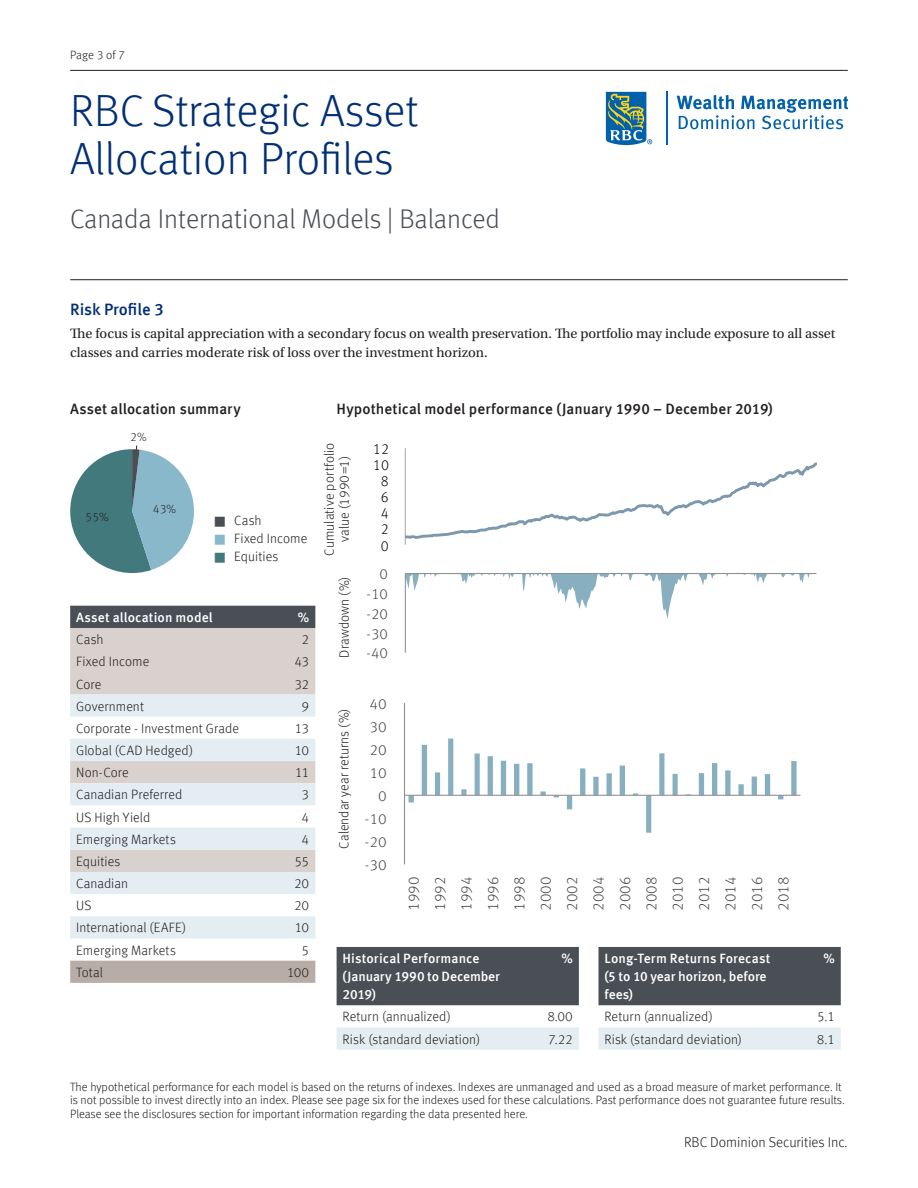
<style>
.page{position:relative;width:918px;height:1188px;background:#fff}
.page>*{position:absolute;margin:0;border:0;box-sizing:border-box;transform-origin:0 0}
.F_B_Main_Title_-_blu{font:300 45px/48px "Meta Offc";color:#002f73}
.F_B_Sub-title_-_slat{font:300 27px "Meta Offc";color:#4a4f55}
.Text_Headline{font:500 16.5px "Meta Offc";color:#002f73}
.t1{font:300 15.3px/26.4px "Meta Offc";letter-spacing:.01em;color:#444;text-align:justify}
.Graph_Diagram_Header{font:500 15px "Meta Offc";letter-spacing:.005em;color:#231f20}
.t2{font:300 15px "Meta Offc";letter-spacing:-.005em;color:#444}
.t3{font:300 15px "Meta Offc";color:#000;scale:.94 1}
.Body_copy{font:14.25px/18.8px "Utopia Std";color:#231f20}
.Company_Details_-_bl{font:300 14.25px "Meta Offc";color:#231f20}
.Table_Graph_Chart_te{font:300 13.5px "Meta Offc";letter-spacing:.005em;color:#231f20}
.Table_Header{font:500 13.5px/18px "Meta Offc";letter-spacing:.005em;color:#fff}
.Table_Graph_Chart_An{font:300 13.5px/15px "Meta Offc";letter-spacing:.005em;color:#231f20;text-align:center}
.Disclosure_w_out_rul{font:300 12px/13.5px "Meta Offc";color:#231f20}
.s1{color:#4a4f55}
.s2{color:#89b8ca}
.s3{color:#42797c}
</style>
<div class="page">
<hr style="left:70px;top:279px;width:778px;height:1px;background:#231f20">
<hr style="left:70px;top:70px;width:778px;height:1px;background:#231f20">
<svg style="left:606px;top:92px;width:46px;height:53px;background:#5b92a4"></svg>
<hr style="left:667px;top:92px;width:1px;height:53px;background:#0161aa">
<svg style="left:677px;top:95px;width:171px;height:34px"></svg>
<svg style="left:70px;top:445px;width:124px;height:128px"></svg>
<div style="left:337px;top:947px;width:242px;height:58px;background:#4a4f55"></div>
<svg style="left:337px;top:1027px;width:242px;height:23px;background:#e4edf2"></svg>
<div style="left:598px;top:947px;width:243px;height:58px;background:#4a4f55"></div>
<svg style="left:598px;top:1027px;width:243px;height:23px;background:#e4edf2"></svg>
<div style="left:70px;top:606px;width:245px;height:22px;background:#4a4f55"></div>
<div style="left:70px;top:628px;width:245px;height:67px;background:#d8d1cd"></div>
<svg style="left:70px;top:695px;width:245px;height:243px;fill:#e4edf2"></svg>
<div style="left:70px;top:961px;width:245px;height:22px;background:#b8ada6"></div>
<hr style="left:405px;top:448px;width:1px;height:97px;background:#a6a6a6">
<svg style="left:405px;top:460px;width:412px;height:81px"></svg>
<svg style="left:409px;top:739px;width:388px;height:94px"></svg>
<hr style="left:404px;top:703px;width:1px;height:161px;background:#909090">
<hr style="left:404px;top:795px;width:396px;height:1px;background:#909090">
<svg style="left:406px;top:574px;width:404px;height:45px"></svg>
<hr style="left:405px;top:574px;width:1px;height:79px;background:#909090">
<hr style="left:405px;top:573px;width:411px;height:1px;background:#909090">
<p class="Disclosure_w_out_rul" style="left:70px;top:48px;width:57px">Page 3 of 7</p>
<p class="F_B_Main_Title_-_blu" style="left:70px;top:88px;width:350px">RBC Strategic Asset<br>Allocation Profiles</p>
<p class="F_B_Sub-title_-_slat" style="left:70px;top:203px;width:431px">Canada International Models | Balanced</p>
<p class="Text_Headline" style="left:70px;top:300px;width:95px">Risk Profile 3</p>
<p class="Body_copy" style="left:70px;top:325px;width:767px">The focus is capital appreciation with a secondary focus on wealth preservation. The portfolio may include exposure to all asset classes and carries moderate risk of loss over the investment horizon.</p>
<p class="Graph_Diagram_Header" style="left:70px;top:400px;width:172px">Asset allocation summary</p>
<p class="Graph_Diagram_Header" style="left:337px;top:400px;width:438px">Hypothetical model performance (January 1990 – December 2019)</p>
<p class="Disclosure_w_out_rul" style="left:130px;top:431px;width:18px">2%</p>
<p class="Disclosure_w_out_rul" style="left:86px;top:510px;width:25px">55%</p>
<p class="Disclosure_w_out_rul" style="left:153px;top:503px;width:25px">43%</p>
<p class="Table_Graph_Chart_te" style="left:215px;top:513px;width:48px"><span class="s1">■</span> Cash</p>
<p class="Table_Graph_Chart_te" style="left:215px;top:531px;width:94px"><span class="s2">■</span> Fixed Income</p>
<p class="Table_Graph_Chart_te" style="left:215px;top:549px;width:65px"><span class="s3">■</span> Equities</p>
<p class="Table_Header" style="left:76px;top:609px;width:138px">Asset allocation model</p>
<p class="Table_Header" style="left:298px;top:609px;width:13px">%</p>
<p class="Table_Graph_Chart_te" style="left:76px;top:632px;width:29px">Cash</p>
<p class="Table_Graph_Chart_te" style="left:302px;top:632px;width:9px">2</p>
<p class="Table_Graph_Chart_te" style="left:76px;top:654px;width:75px">Fixed Income</p>
<p class="Table_Graph_Chart_te" style="left:295px;top:654px;width:16px">43</p>
<p class="Table_Graph_Chart_te" style="left:76px;top:676px;width:27px">Core</p>
<p class="Table_Graph_Chart_te" style="left:294px;top:676px;width:16px">32</p>
<p class="Table_Graph_Chart_te" style="left:76px;top:698px;width:69px">Government</p>
<p class="Table_Graph_Chart_te" style="left:302px;top:698px;width:9px">9</p>
<p class="Table_Graph_Chart_te" style="left:76px;top:721px;width:164px">Corporate - Investment Grade</p>
<p class="Table_Graph_Chart_te" style="left:294px;top:721px;width:16px">13</p>
<p class="Table_Graph_Chart_te" style="left:76px;top:743px;width:118px">Global (CAD Hedged)</p>
<p class="Table_Graph_Chart_te" style="left:295px;top:743px;width:16px">10</p>
<p class="Table_Graph_Chart_te" style="left:76px;top:765px;width:54px">Non-Core</p>
<p class="Table_Graph_Chart_te" style="left:295px;top:765px;width:16px">11</p>
<p class="Table_Graph_Chart_te" style="left:76px;top:787px;width:108px">Canadian Preferred</p>
<p class="Table_Graph_Chart_te" style="left:302px;top:787px;width:9px">3</p>
<p class="Table_Graph_Chart_te" style="left:76px;top:809px;width:76px">US High Yield</p>
<p class="Table_Graph_Chart_te" style="left:302px;top:809px;width:9px">4</p>
<p class="Table_Graph_Chart_te" style="left:76px;top:831px;width:101px">Emerging Markets</p>
<p class="Table_Graph_Chart_te" style="left:302px;top:831px;width:9px">4</p>
<p class="Table_Graph_Chart_te" style="left:76px;top:854px;width:46px">Equities</p>
<p class="Table_Graph_Chart_te" style="left:295px;top:854px;width:16px">55</p>
<p class="Table_Graph_Chart_te" style="left:76px;top:876px;width:53px">Canadian</p>
<p class="Table_Graph_Chart_te" style="left:294px;top:876px;width:17px">20</p>
<p class="Table_Graph_Chart_te" style="left:76px;top:898px;width:17px">US</p>
<p class="Table_Graph_Chart_te" style="left:294px;top:898px;width:17px">20</p>
<p class="Table_Graph_Chart_te" style="left:76px;top:920px;width:111px">International (EAFE)</p>
<p class="Table_Graph_Chart_te" style="left:295px;top:920px;width:16px">10</p>
<p class="Table_Graph_Chart_te" style="left:76px;top:942px;width:101px">Emerging Markets</p>
<p class="Table_Graph_Chart_te" style="left:302px;top:942px;width:9px">5</p>
<p class="Table_Graph_Chart_te" style="left:76px;top:965px;width:28px">Total</p>
<p class="Table_Graph_Chart_te" style="left:287px;top:965px;width:24px">100</p>
<p class="Table_Graph_Chart_An" style="left:322px;top:556px;width:115px;rotate:-90deg">Cumulative portfolio value (1990=1)</p>
<p class="Table_Graph_Chart_An" style="left:337px;top:658px;width:83px;rotate:-90deg">Drawdown (%)</p>
<p class="t3" style="left:373px;top:440px;width:19px">12</p>
<p class="t3" style="left:373px;top:456px;width:19px">10</p>
<p class="t3" style="left:381px;top:472px;width:10px">8</p>
<p class="t3" style="left:381px;top:489px;width:10px">6</p>
<p class="t3" style="left:381px;top:505px;width:10px">4</p>
<p class="t3" style="left:381px;top:521px;width:10px">2</p>
<p class="t3" style="left:381px;top:537px;width:10px">0</p>
<p class="t2" style="left:380px;top:565px;width:10px">0</p>
<p class="t2" style="left:367px;top:585px;width:23px">-10</p>
<p class="t2" style="left:367px;top:605px;width:23px">-20</p>
<p class="t2" style="left:367px;top:625px;width:23px">-30</p>
<p class="t2" style="left:367px;top:645px;width:23px">-40</p>
<p class="Table_Graph_Chart_An" style="left:337px;top:849px;width:142px;rotate:-90deg">Calendar year returns (%)</p>
<p class="t2" style="left:369px;top:695px;width:19px">40</p>
<p class="t2" style="left:369px;top:718px;width:19px">30</p>
<p class="t2" style="left:369px;top:741px;width:19px">20</p>
<p class="t2" style="left:369px;top:764px;width:19px">10</p>
<p class="t2" style="left:378px;top:787px;width:10px">0</p>
<p class="t2" style="left:365px;top:810px;width:23px">-10</p>
<p class="t2" style="left:365px;top:833px;width:23px">-20</p>
<p class="t2" style="left:365px;top:856px;width:23px">-30</p>
<p class="t1" style="left:401px;top:911px;width:36px;rotate:-90deg">1990<br>1992<br>1994<br>1996<br>1998<br>2000<br>2002<br>2004<br>2006<br>2008<br>2010<br>2012<br>2014<br>2016<br>2018</p>
<p class="Table_Header" style="left:343px;top:950px;width:159px">Historical Performance (January 1990 to December<br>2019)</p>
<p class="Table_Header" style="left:561px;top:950px;width:13px">%</p>
<p class="Table_Graph_Chart_te" style="left:343px;top:1009px;width:110px">Return (annualized)</p>
<p class="Table_Graph_Chart_te" style="left:547px;top:1009px;width:27px">8.00</p>
<p class="Table_Graph_Chart_te" style="left:343px;top:1031px;width:139px">Risk (standard deviation)</p>
<p class="Table_Graph_Chart_te" style="left:549px;top:1031px;width:26px">7.22</p>
<p class="Table_Header" style="left:604px;top:950px;width:168px">Long-Term Returns Forecast (5 to 10 year horizon, before fees)</p>
<p class="Table_Header" style="left:823px;top:950px;width:13px">%</p>
<p class="Table_Graph_Chart_te" style="left:604px;top:1009px;width:110px">Return (annualized)</p>
<p class="Table_Graph_Chart_te" style="left:817px;top:1009px;width:19px">5.1</p>
<p class="Table_Graph_Chart_te" style="left:604px;top:1031px;width:139px">Risk (standard deviation)</p>
<p class="Table_Graph_Chart_te" style="left:817px;top:1031px;width:19px">8.1</p>
<p class="Disclosure_w_out_rul" style="left:70px;top:1080px;width:776px">The hypothetical performance for each model is based on the returns of indexes. Indexes are unmanaged and used as a broad measure of market performance. It is not possible to invest directly into an index. Please see page six for the indexes used for these calculations. Past performance does not guarantee future results.<br>Please see the disclosures section for important information regarding the data presented here.</p>
<p class="Company_Details_-_bl" style="left:684px;top:1134px;width:165px">RBC Dominion Securities Inc.</p>
</div>
